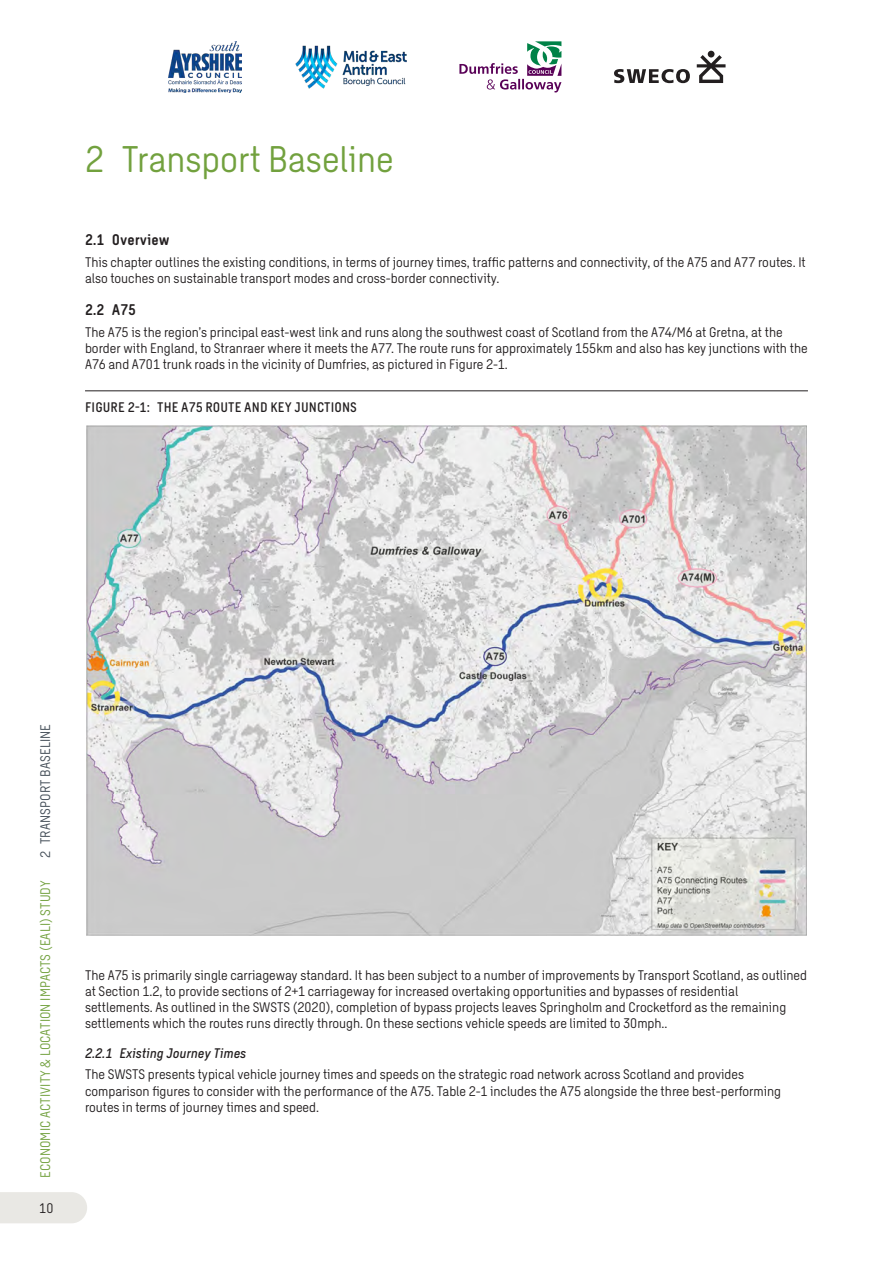
<style>
.page{position:relative;width:893px;height:1263px;background:#fff}
.page>*{position:absolute;margin:0;border:0;box-sizing:border-box;transform-origin:0 0}
.Heading_1{font:36px "Sweco Sans";color:#72a13e}
.t1{font:700 15px "Sweco Sans";color:#231f20}
.Regular_text_9pt{font:13.5px/16.2px "Sweco Sans";color:#231f20}
.t2{font:13.5px "Sweco Sans";letter-spacing:.01em;color:#72a13e}
.t3{font:500 13.5px "Sweco Sans";letter-spacing:.01em;color:#231f20}
.t4{font:italic 500 13.5px "Sweco Sans";color:#231f20}
.t5{font:13.5px "Sweco Sans";letter-spacing:.01em;color:#434d57}
</style>
<div class="page">
<div style="left:0;top:1192px;width:87px;height:31px;background:#e9e8e4"></div>
<img style="left:168px;top:41px;width:73px;height:51px">
<img style="left:295px;top:46px;width:112px;height:42px">
<svg style="left:459px;top:41px;width:102px;height:51px"></svg>
<svg style="left:697px;top:55px;width:28px;height:28px"></svg>
<div style="left:708px;top:51px;width:6px;height:7px;background:#231f20;border-radius:50%"></div>
<svg style="left:614px;top:69px;width:76px;height:14px"></svg>
<hr style="left:85px;top:390px;width:723px;height:1px;background:#231f20">
<img style="left:86px;top:425px;width:721px;height:510px">
<p class="Heading_1" style="left:85px;top:139px;width:310px">2 Transport Baseline</p>
<p class="t1" style="left:85px;top:231px;width:86px">2.1 Overview</p>
<p class="Regular_text_9pt" style="left:85px;top:254px;width:722px">This chapter outlines the existing conditions, in terms of journey times, traffic patterns and connectivity, of the A75 and A77 routes. It also touches on sustainable transport modes and cross-border connectivity.</p>
<p class="t1" style="left:85px;top:301px;width:52px">2.2 A75</p>
<p class="Regular_text_9pt" style="left:85px;top:324px;width:724px">The A75 is the region’s principal east-west link and runs along the southwest coast of Scotland from the A74/M6 at Gretna, at the border with England, to Stranraer where it meets the A77. The route runs for approximately 155km and also has key junctions with the<br>A76 and A701 trunk roads in the vicinity of Dumfries, as pictured in Figure 2-1.</p>
<p class="t3" style="left:85px;top:400px;width:273px">FIGURE 2-1: THE A75 ROUTE AND KEY JUNCTIONS</p>
<p class="t5" style="left:38px;top:858px;width:134px;rotate:-90deg">2 Transport Baseline</p>
<p class="t2" style="left:38px;top:1178px;width:299px;rotate:-90deg">ECONOMIC ACTIVITY &amp; LOCATION IMPACTS (EALI) STUDY</p>
<p class="Regular_text_9pt" style="left:39px;top:1200px;width:16px">10</p>
<p class="Regular_text_9pt" style="left:85px;top:967px;width:724px">The A75 is primarily single carriageway standard. It has been subject to a number of improvements by Transport Scotland, as outlined at Section 1.2, to provide sections of 2+1 carriageway for increased overtaking opportunities and bypasses of residential settlements. As outlined in the SWSTS (2020), completion of bypass projects leaves Springholm and Crocketford as the remaining settlements which the routes runs directly through. On these sections vehicle speeds are limited to 30mph..</p>
<p class="t4" style="left:85px;top:1045px;width:163px">2.2.1 Existing Journey Times</p>
<p class="Regular_text_9pt" style="left:85px;top:1067px;width:697px">The SWSTS presents typical vehicle journey times and speeds on the strategic road network across Scotland and provides comparison figures to consider with the performance of the A75. Table 2-1 includes the A75 alongside the three best-performing routes in terms of journey times and speed.</p>
</div>
